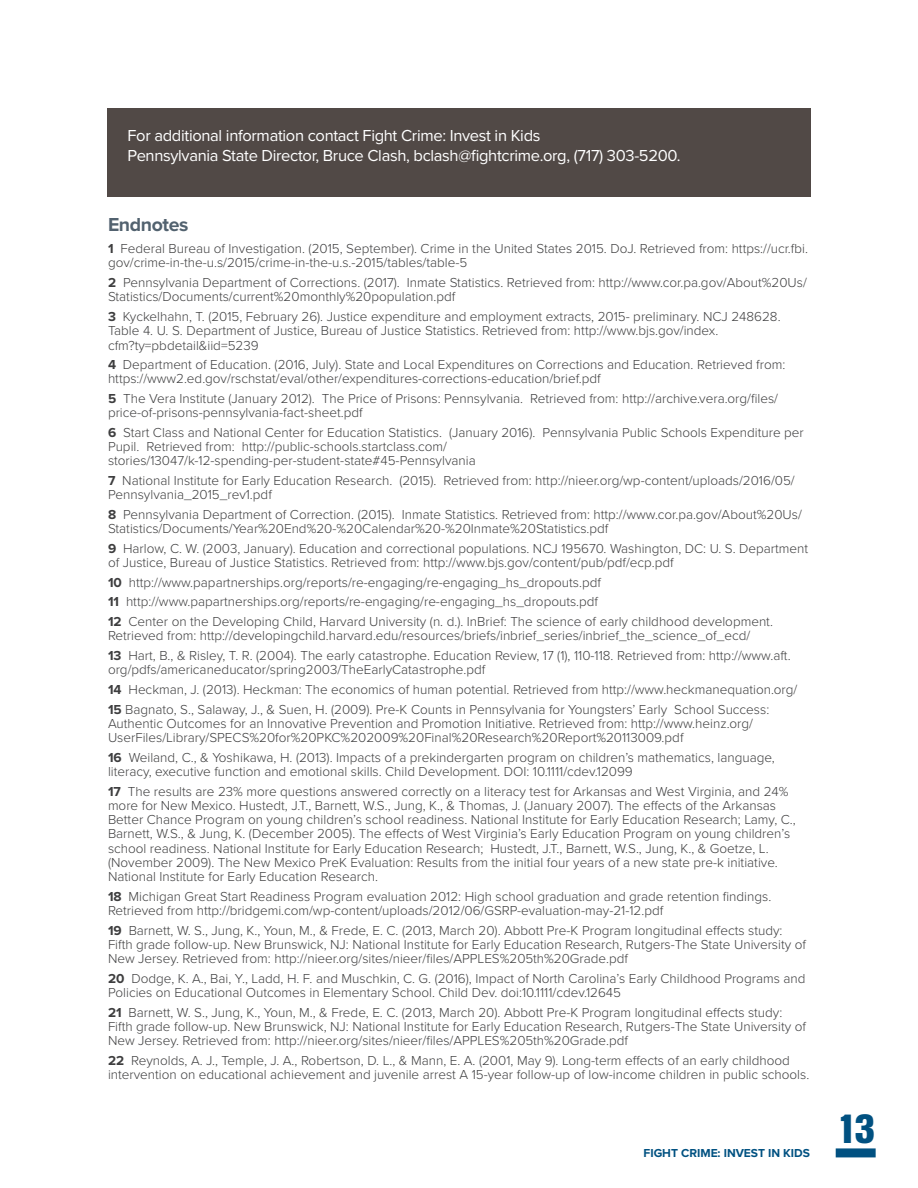
<style>
.page{position:relative;width:918px;height:1188px;background:#fff}
.page>*{position:absolute;margin:0;border:0;box-sizing:border-box;transform-origin:0 0}
.F_page-number{font:900 43.5px "Nimbus San Con";color:#015181}
.t1{font:700 19.5px "Proxima Nova";letter-spacing:-.02em;color:#52626f}
.SB_body-white{font:16.5px/19.5px "Proxima Nova";letter-spacing:-.02em;color:#fff}
.Endnotes{font:300 13.5px/14.2px "Proxima Nova";color:#3e3e3f}
.t2{font:700 12px "Proxima Nova";color:#015181}
.s1{font-weight:700}
</style>
<div class="page">
<div style="left:836px;top:1148px;width:40px;height:9px;background:#015181"></div>
<div style="left:107px;top:108px;width:704px;height:89px;background:#514946"></div>
<p class="SB_body-white" style="left:128px;top:125px;width:555px">For additional information contact Fight Crime: Invest in Kids<br>Pennsylvania State Director, Bruce Clash, bclash@fightcrime.org, (717) 303-5200.</p>
<h2 class="t1" style="left:108px;top:210px;width:82px">Endnotes</h2>
<p class="Endnotes" style="left:108px;top:241px;width:702px"><span class="s1">1</span> Federal Bureau of Investigation. (2015, September). Crime in the United States 2015. DoJ. Retrieved from: https://ucr.fbi. gov/crime-in-the-u.s/2015/crime-in-the-u.s.-2015/tables/table-5</p>
<p class="Endnotes" style="left:108px;top:275px;width:700px"><span class="s1">2</span> Pennsylvania Department of Corrections. (2017). Inmate Statistics. Retrieved from: http://www.cor.pa.gov/About%20Us/<br>Statistics/Documents/current%20monthly%20population.pdf</p>
<p class="Endnotes" style="left:108px;top:309px;width:674px"><span class="s1">3</span> Kyckelhahn, T. (2015, February 26). Justice expenditure and employment extracts, 2015- preliminary. NCJ 248628.<br>Table 4. U. S. Department of Justice, Bureau of Justice Statistics. Retrieved from: http://www.bjs.gov/index. cfm?ty=pbdetail&amp;iid=5239</p>
<p class="Endnotes" style="left:108px;top:357px;width:679px"><span class="s1">4</span> Department of Education. (2016, July). State and Local Expenditures on Corrections and Education. Retrieved from: https://www2.ed.gov/rschstat/eval/other/expenditures-corrections-education/brief.pdf</p>
<p class="Endnotes" style="left:108px;top:391px;width:672px"><span class="s1">5</span> The Vera Institute (January 2012). The Price of Prisons: Pennsylvania. Retrieved from: http://archive.vera.org/files/ price-of-prisons-pennsylvania-fact-sheet.pdf</p>
<p class="Endnotes" style="left:108px;top:425px;width:697px"><span class="s1">6</span> Start Class and National Center for Education Statistics. (January 2016). Pennsylvania Public Schools Expenditure per<br>Pupil. Retrieved from: http://public-schools.startclass.com/ stories/13047/k-12-spending-per-student-state#45-Pennsylvania</p>
<p class="Endnotes" style="left:108px;top:473px;width:688px"><span class="s1">7</span> National Institute for Early Education Research. (2015). Retrieved from: http://nieer.org/wp-content/uploads/2016/05/<br>Pennsylvania_2015_rev1.pdf</p>
<p class="Endnotes" style="left:108px;top:507px;width:695px"><span class="s1">8</span> Pennsylvania Department of Correction. (2015). Inmate Statistics. Retrieved from: http://www.cor.pa.gov/About%20Us/<br>Statistics/Documents/Year%20End%20-%20Calendar%20-%20Inmate%20Statistics.pdf</p>
<p class="Endnotes" style="left:108px;top:541px;width:702px"><span class="s1">9</span> Harlow, C. W. (2003, January). Education and correctional populations. NCJ 195670. Washington, DC: U. S. Department of Justice, Bureau of Justice Statistics. Retrieved from: http://www.bjs.gov/content/pub/pdf/ecp.pdf</p>
<p class="Endnotes" style="left:108px;top:574px;width:495px"><span class="s1">10</span> http://www.papartnerships.org/reports/re-engaging/re-engaging_hs_dropouts.pdf</p>
<p class="Endnotes" style="left:108px;top:594px;width:492px"><span class="s1">11</span> http://www.papartnerships.org/reports/re-engaging/re-engaging_hs_dropouts.pdf</p>
<p class="Endnotes" style="left:108px;top:614px;width:667px"><span class="s1">12</span> Center on the Developing Child, Harvard University (n. d.). InBrief: The science of early childhood development.<br>Retrieved from: http://developingchild.harvard.edu/resources/briefs/inbrief_series/inbrief_the_science_of_ecd/</p>
<p class="Endnotes" style="left:108px;top:648px;width:684px"><span class="s1">13</span> Hart, B., &amp; Risley, T. R. (2004). The early catastrophe. Education Review, 17 (1), 110-118. Retrieved from: http://www.aft. org/pdfs/americaneducator/spring2003/TheEarlyCatastrophe.pdf</p>
<p class="Endnotes" style="left:108px;top:682px;width:691px"><span class="s1">14</span> Heckman, J. (2013). Heckman: The economics of human potential. Retrieved from http://www.heckmanequation.org/</p>
<p class="Endnotes" style="left:108px;top:701px;width:663px"><span class="s1">15</span> Bagnato, S., Salaway, J., &amp; Suen, H. (2009). Pre-K Counts in Pennsylvania for Youngsters’ Early School Success:<br>Authentic Outcomes for an Innovative Prevention and Promotion Initiative. Retrieved from: http://www.heinz.org/<br>UserFiles/Library/SPECS%20for%20PKC%202009%20Final%20Research%20Report%20113009.pdf</p>
<p class="Endnotes" style="left:108px;top:749px;width:668px"><span class="s1">16</span> Weiland, C., &amp; Yoshikawa, H. (2013). Impacts of a prekindergarten program on children’s mathematics, language, literacy, executive function and emotional skills. Child Development. DOI: 10.1111/cdev.12099</p>
<p class="Endnotes" style="left:108px;top:783px;width:689px"><span class="s1">17</span> The results are 23% more questions answered correctly on a literacy test for Arkansas and West Virginia, and 24% more for New Mexico. Hustedt, J.T., Barnett, W.S., Jung, K., &amp; Thomas, J. (January 2007). The effects of the Arkansas Better Chance Program on young children’s school readiness. National Institute for Early Education Research; Lamy, C., Barnett, W.S., &amp; Jung, K. (December 2005). The effects of West Virginia’s Early Education Program on young children’s school readiness. National Institute for Early Education Research; Hustedt, J.T., Barnett, W.S., Jung, K., &amp; Goetze, L. (November 2009). The New Mexico PreK Evaluation: Results from the initial four years of a new state pre-k initiative.<br>National Institute for Early Education Research.</p>
<p class="Endnotes" style="left:108px;top:888px;width:665px"><span class="s1">18</span> Michigan Great Start Readiness Program evaluation 2012: High school graduation and grade retention findings.<br>Retrieved from http://bridgemi.com/wp-content/uploads/2012/06/GSRP-evaluation-may-21-12.pdf</p>
<p class="Endnotes" style="left:108px;top:922px;width:700px"><span class="s1">19</span> Barnett, W. S., Jung, K., Youn, M., &amp; Frede, E. C. (2013, March 20). Abbott Pre-K Program longitudinal effects study:<br>Fifth grade follow-up. New Brunswick, NJ: National Institute for Early Education Research, Rutgers-The State University of<br>New Jersey. Retrieved from: http://nieer.org/sites/nieer/files/APPLES%205th%20Grade.pdf</p>
<p class="Endnotes" style="left:108px;top:970px;width:699px"><span class="s1">20</span> Dodge, K. A., Bai, Y., Ladd, H. F. and Muschkin, C. G. (2016), Impact of North Carolina’s Early Childhood Programs and<br>Policies on Educational Outcomes in Elementary School. Child Dev. doi:10.1111/cdev.12645</p>
<p class="Endnotes" style="left:108px;top:1004px;width:700px"><span class="s1">21</span> Barnett, W. S., Jung, K., Youn, M., &amp; Frede, E. C. (2013, March 20). Abbott Pre-K Program longitudinal effects study:<br>Fifth grade follow-up. New Brunswick, NJ: National Institute for Early Education Research, Rutgers-The State University of<br>New Jersey. Retrieved from: http://nieer.org/sites/nieer/files/APPLES%205th%20Grade.pdf</p>
<p class="Endnotes" style="left:108px;top:1053px;width:703px"><span class="s1">22</span> Reynolds, A. J., Temple, J. A., Robertson, D. L., &amp; Mann, E. A. (2001, May 9). Long-term effects of an early childhood intervention on educational achievement and juvenile arrest A 15-year follow-up of low-income children in public schools.</p>
<p class="t2" style="left:644px;top:1144px;width:168px">FIGHT CRIME: INVEST IN KIDS</p>
<p class="F_page-number" style="left:836px;top:1104px;width:41px">13</p>
</div>
